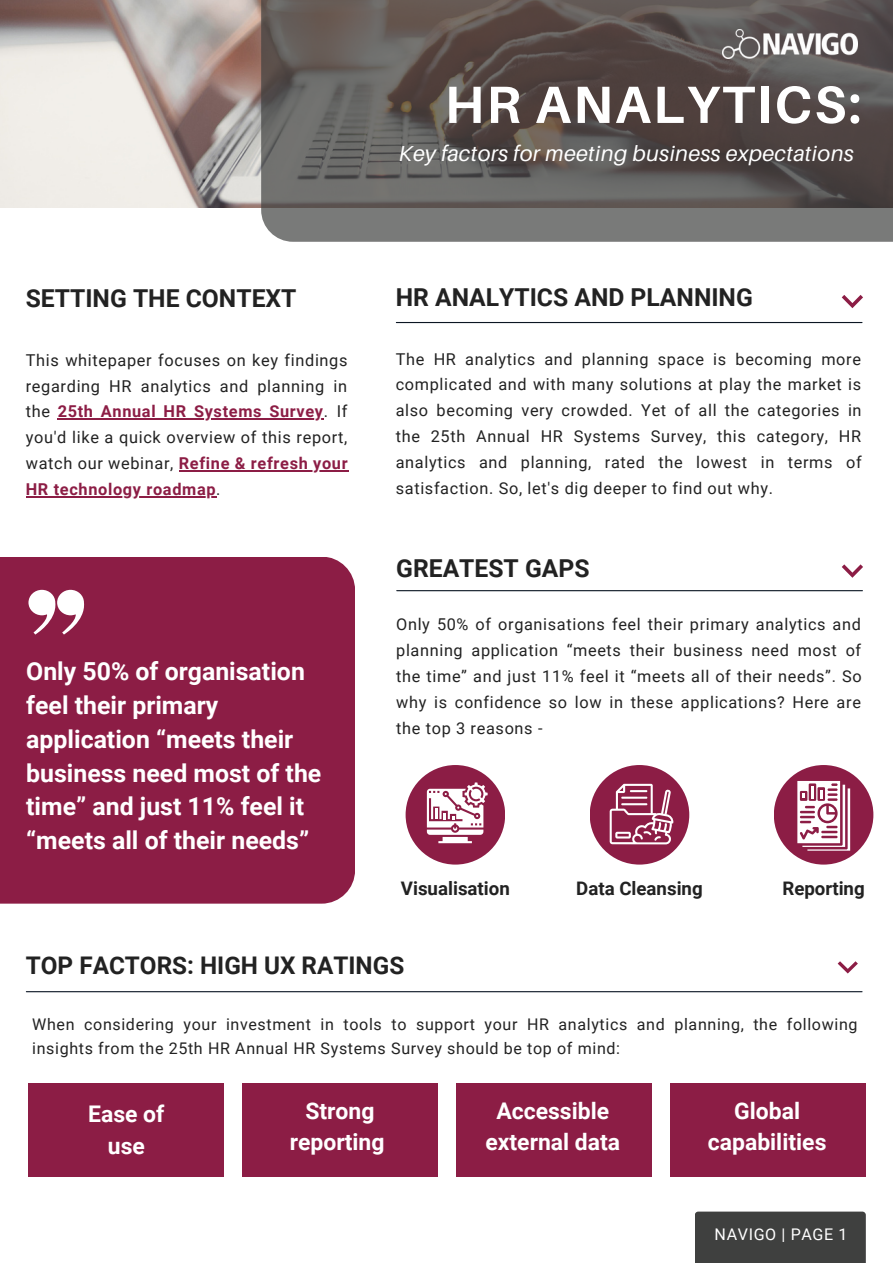
<style>
.page{position:relative;width:893px;height:1264px;background:#fff}
.page>*{position:absolute;margin:0;border:0;box-sizing:border-box;transform-origin:0 0}
.t1{font:700 52.5px "Aileron";letter-spacing:.045em;color:#fff}
.t2{font:700 24.9px/33.8px "Roboto";color:#fff}
.t3{font:700 24.75px "Roboto";color:#222}
.t4{font:700 24.3px "Roboto";color:#222}
.t5{font:700 22.95px/31.5px "Roboto";color:#fff;text-align:center}
.t6{font:italic 21.75px "Aileron";letter-spacing:.02em;color:#fff}
.t7{font:700 18.6px "Roboto";color:#222}
.t8{font:16.35px/25.8px "Roboto";letter-spacing:.04em;color:#222;text-align:justify}
.t9{font:16.05px/24.8px "Roboto";letter-spacing:.04em;color:#222}
.t10{font:16.05px "Roboto";letter-spacing:.04em;color:#fff}
.s1{font-weight:700;color:#8c1d45}
</style>
<div class="page">
<div style="left:0;top:557px;width:354px;height:346px;background:#8c1d45"></div>
<img style="left:0;top:0;width:261px;height:208px">
<svg style="left:261px;top:0;width:631px;height:242px;background:#605a57"></svg>
<div style="left:28px;top:1083px;width:196px;height:93px;background:#8c1d45"></div>
<hr style="left:396px;top:322px;width:465px;height:1px;background:#0b1623">
<hr style="left:397px;top:590px;width:465px;height:1px;background:#0b1623">
<hr style="left:26px;top:991px;width:836px;height:1px;background:#0b1623">
<div style="left:405px;top:765px;width:100px;height:99px;background:#8c1d45;border-radius:50%"></div>
<div style="left:589px;top:765px;width:100px;height:99px;background:#8c1d45;border-radius:50%"></div>
<div style="left:773px;top:765px;width:100px;height:99px;background:#8c1d45;border-radius:50%"></div>
<svg style="left:841px;top:295px;width:22px;height:13px"></svg>
<svg style="left:842px;top:564px;width:21px;height:13px"></svg>
<svg style="left:837px;top:961px;width:20px;height:12px"></svg>
<img style="left:722px;top:29px;width:135px;height:30px">
<svg style="left:427px;top:782px;width:60px;height:61px"></svg>
<svg style="left:609px;top:783px;width:64px;height:61px"></svg>
<svg style="left:797px;top:781px;width:53px;height:69px"></svg>
<hr style="left:58px;top:418px;width:266px;height:2px;background:#8c1d45">
<hr style="left:179px;top:470px;width:169px;height:1px;background:#8c1d45">
<hr style="left:26px;top:496px;width:190px;height:1px;background:#8c1d45">
<svg style="left:28px;top:590px;width:58px;height:44px"></svg>
<div style="left:242px;top:1083px;width:195px;height:93px;background:#8c1d45"></div>
<div style="left:456px;top:1083px;width:195px;height:93px;background:#8c1d45"></div>
<div style="left:670px;top:1083px;width:195px;height:93px;background:#8c1d45"></div>
<div style="left:695px;top:1211px;width:170px;height:51px;background:#3f403f"></div>
<p class="t1" style="left:444px;top:72px;width:418px">HR ANALYTICS:</p>
<p class="t6" style="left:399px;top:140px;width:456px">Key factors for meeting business expectations</p>
<p class="t3" style="left:26px;top:284px;width:272px">SETTING THE CONTEXT</p>
<p class="t8" style="left:26px;top:347px;width:323px">This whitepaper focuses on key findings regarding HR analytics and planning in the <span class="s1">25th Annual HR Systems Survey</span>. If you'd like a quick overview of this report, watch our webinar, <span class="s1">Refine &amp; refresh your HR technology roadmap</span>.</p>
<p class="t2" style="left:26px;top:655px;width:296px">Only 50% of organisation feel their primary application “meets their business need most of the time” and just 11% feel it “meets all of their needs”</p>
<p class="t3" style="left:396px;top:283px;width:358px">HR ANALYTICS AND PLANNING</p>
<p class="t8" style="left:396px;top:346px;width:467px">The HR analytics and planning space is becoming more complicated and with many solutions at play the market is also becoming very crowded. Yet of all the categories in the 25th Annual HR Systems Survey, this category, HR analytics and planning, rated the lowest in terms of satisfaction. So, let's dig deeper to find out why.</p>
<p class="t3" style="left:396px;top:554px;width:195px">GREATEST GAPS</p>
<p class="t8" style="left:396px;top:612px;width:467px">Only 50% of organisations feel their primary analytics and planning application “meets their business need most of the time” and just 11% feel it “meets all of their needs”. So why is confidence so low in these applications? Here are the top 3 reasons -</p>
<p class="t7" style="left:401px;top:877px;width:110px">Visualisation</p>
<p class="t7" style="left:576px;top:877px;width:128px">Data Cleansing</p>
<p class="t7" style="left:782px;top:877px;width:84px">Reporting</p>
<p class="t4" style="left:26px;top:951px;width:380px">TOP FACTORS: HIGH UX RATINGS</p>
<p class="t9" style="left:32px;top:1011px;width:826px">When considering your investment in tools to support your HR analytics and planning, the following insights from the 25th HR Annual HR Systems Survey should be top of mind:</p>
<p class="t5" style="left:88px;top:1098px;width:78px">Ease of use</p>
<p class="t5" style="left:290px;top:1095px;width:96px">Strong reporting</p>
<p class="t5" style="left:485px;top:1095px;width:136px">Accessible external data</p>
<p class="t5" style="left:707px;top:1095px;width:120px">Global capabilities</p>
<p class="t10" style="left:714px;top:1225px;width:134px">NAVIGO | PAGE 1</p>
</div>
